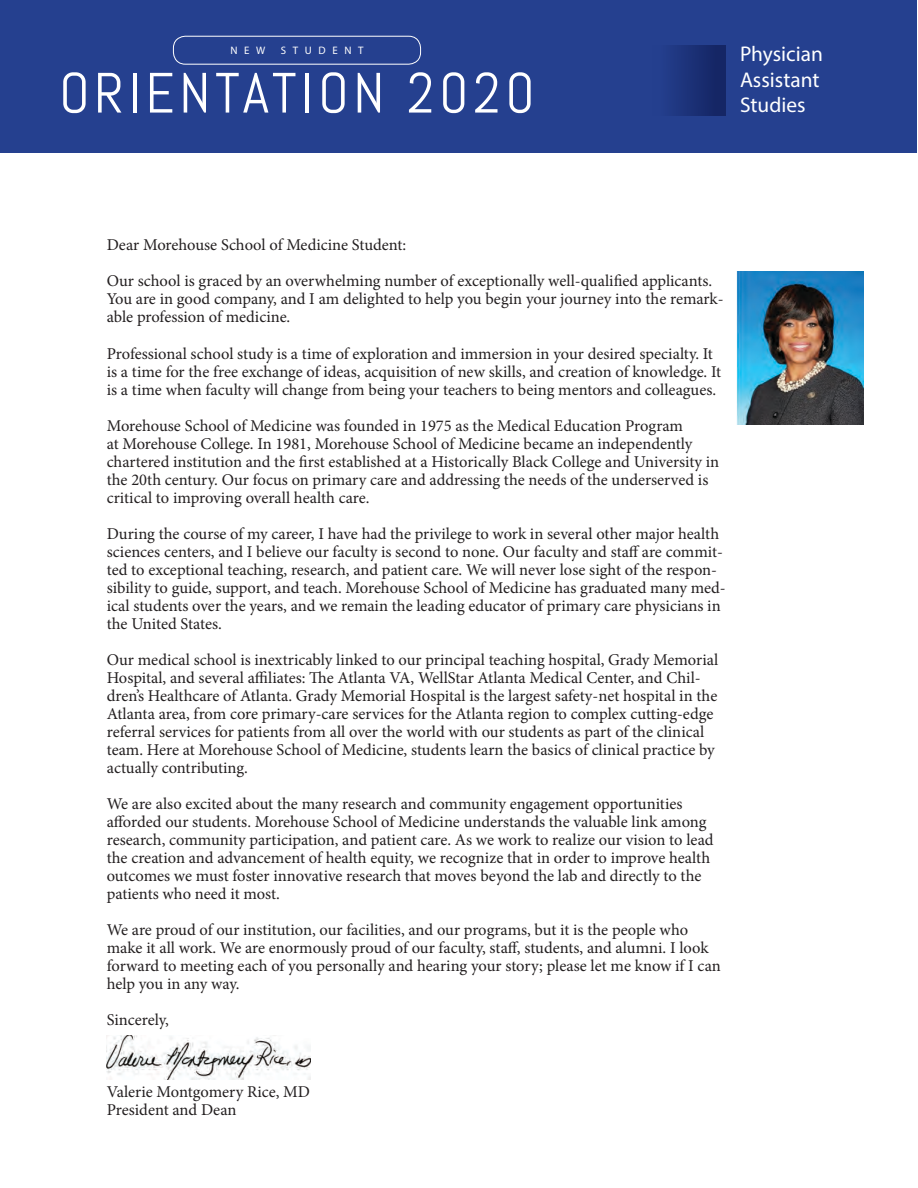
<style>
.page{position:relative;width:918px;height:1188px;background:#fff}
.page>*{position:absolute;margin:0;border:0;box-sizing:border-box;transform-origin:0 0}
.t1{font:56.7px "Abel";letter-spacing:.08em;color:#fff}
.t2{font:21.3px "Myriad Pro";color:#fff}
.t3{font:16.5px/18px "Minion Pro";letter-spacing:-.005em;color:#231f20}
.t4{font:10.8px "Myriad Pro";letter-spacing:.61em;color:#fff}
</style>
<div class="page">
<div style="left:1px;top:0;width:916px;height:153px;background:#25408f"></div>
<div style="left:173px;top:36px;width:248px;height:28px;border:1px solid #fff;border-radius:12px"></div>
<img style="left:736px;top:272px;width:128px;height:153px">
<img style="left:107px;top:1035px;width:203px;height:45px">
<div style="left:652px;top:45px;width:74px;height:71px;background:linear-gradient(to right,#254191,#132361)"></div>
<p class="t4" style="left:230px;top:44px;width:37px">NEW</p>
<p class="t4" style="left:281px;top:44px;width:84px">STUDENT</p>
<p class="t1" style="left:59px;top:57px;width:477px">ORIENTATION 2020</p>
<p class="t2" style="left:740px;top:41px;width:84px">Physician</p>
<p class="t2" style="left:740px;top:66px;width:81px">Assistant</p>
<p class="t2" style="left:740px;top:92px;width:67px">Studies</p>
<p class="t3" style="left:107px;top:236px;width:301px">Dear Morehouse School of Medicine Student:</p>
<p class="t3" style="left:107px;top:272px;width:618px">Our school is graced by an overwhelming number of exceptionally well-qualified applicants.<br>You are in good company, and I am delighted to help you begin your journey into the remark&shy;able profession of medicine.</p>
<p class="t3" style="left:107px;top:344px;width:616px">Professional school study is a time of exploration and immersion in your desired specialty. It is a time for the free exchange of ideas, acquisition of new skills, and creation of knowledge. It is a time when faculty will change from being your teachers to being mentors and colleagues.</p>
<p class="t3" style="left:107px;top:416px;width:614px">Morehouse School of Medicine was founded in 1975 as the Medical Education Program<br>at Morehouse College. In 1981, Morehouse School of Medicine became an independently chartered institution and the first established at a Historically Black College and University in the 20th century. Our focus on primary care and addressing the needs of the underserved is critical to improving overall health care.</p>
<p class="t3" style="left:107px;top:524px;width:621px">During the course of my career, I have had the privilege to work in several other major health sciences centers, and I believe our faculty is second to none. Our faculty and staff are commit&shy;ted to exceptional teaching, research, and patient care. We will never lose sight of the respon&shy;sibility to guide, support, and teach. Morehouse School of Medicine has graduated many med&shy;ical students over the years, and we remain the leading educator of primary care physicians in the United States.</p>
<p class="t3" style="left:107px;top:650px;width:613px">Our medical school is inextricably linked to our principal teaching hospital, Grady Memorial Hospital, and several affiliates: The Atlanta VA, WellStar Atlanta Medical Center, and Chil&shy;dren’s Healthcare of Atlanta. Grady Memorial Hospital is the largest safety-net hospital in the Atlanta area, from core primary-care services for the Atlanta region to complex cutting-edge referral services for patients from all over the world with our students as part of the clinical team. Here at Morehouse School of Medicine, students learn the basics of clinical practice by actually contributing.</p>
<p class="t3" style="left:107px;top:794px;width:608px">We are also excited about the many research and community engagement opportunities afforded our students. Morehouse School of Medicine understands the valuable link among research, community participation, and patient care. As we work to realize our vision to lead the creation and advancement of health equity, we recognize that in order to improve health outcomes we must foster innovative research that moves beyond the lab and directly to the patients who need it most.</p>
<p class="t3" style="left:107px;top:920px;width:616px">We are proud of our institution, our facilities, and our programs, but it is the people who make it all work. We are enormously proud of our faculty, staff, students, and alumni. I look forward to meeting each of you personally and hearing your story; please let me know if I can help you in any way.</p>
<p class="t3" style="left:107px;top:1010px;width:64px">Sincerely,</p>
<p class="t3" style="left:107px;top:1082px;width:205px">Valerie Montgomery Rice, MD</p>
<p class="t3" style="left:107px;top:1100px;width:131px">President and Dean</p>
</div>
